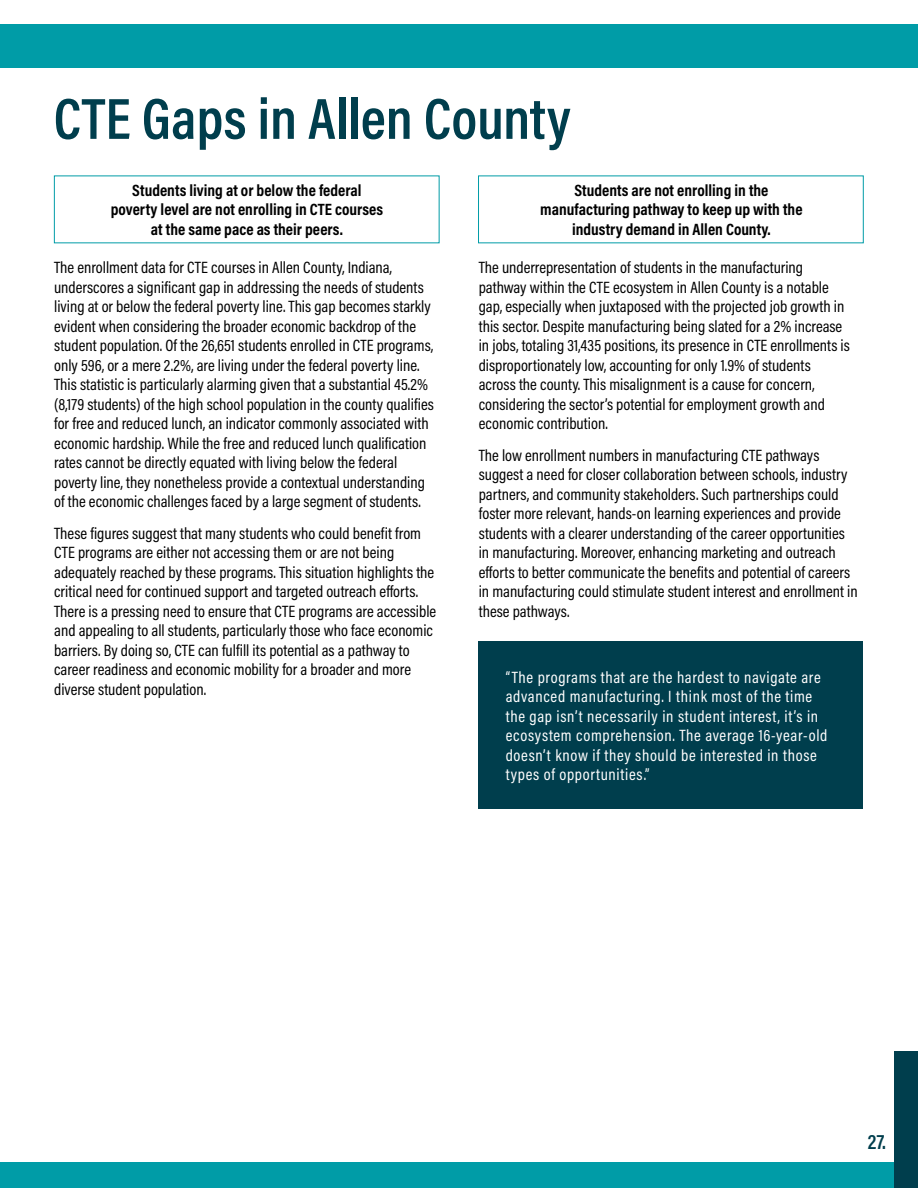
<style>
.page{position:relative;width:918px;height:1188px;background:#fff}
.page>*{position:absolute;margin:0;border:0;box-sizing:border-box;transform-origin:0 0}
.t1{font:600 58.5px "Acumin Pro Cond";color:#003e4d}
.t2{font:600 21px "Acumin Pro Cond";color:#003e4d}
.t3{font:16.5px/19.5px "Acumin Pro Cond";color:#000}
.t4{font:16.5px/19.5px "Acumin Pro Cond";letter-spacing:.04em;color:#fff}
.t5{font:700 16.5px/19.5px "Acumin Pro Cond";color:#000;text-align:center}
</style>
<div class="page">
<div style="left:0;top:1162px;width:918px;height:26px;background:#009ca7"></div>
<div style="left:895px;top:1051px;width:23px;height:137px;background:#003e4d"></div>
<div style="left:0;top:24px;width:918px;height:43px;background:#009ca7"></div>
<div style="left:478px;top:641px;width:385px;height:168px;background:#003e4d"></div>
<h1 class="t1" style="left:54px;top:80px;width:519px">CTE Gaps in Allen County</h1>
<p class="t5" style="left:111px;top:180px;width:274px">Students living at or below the federal poverty level are not enrolling in CTE courses at the same pace as their peers.</p>
<p class="t5" style="left:540px;top:180px;width:264px">Students are not enrolling in the manufacturing pathway to keep up with the industry demand in Allen County.</p>
<p class="t3" style="left:54px;top:258px;width:381px">The enrollment data for CTE courses in Allen County, Indiana, underscores a significant gap in addressing the needs of students living at or below the federal poverty line. This gap becomes starkly evident when considering the broader economic backdrop of the student population. Of the 26,651 students enrolled in CTE programs, only 596, or a mere 2.2%, are living under the federal poverty line.<br>This statistic is particularly alarming given that a substantial 45.2% (8,179 students) of the high school population in the county qualifies for free and reduced lunch, an indicator commonly associated with economic hardship. While the free and reduced lunch qualification rates cannot be directly equated with living below the federal poverty line, they nonetheless provide a contextual understanding of the economic challenges faced by a large segment of students.</p>
<p class="t3" style="left:54px;top:523px;width:384px">These figures suggest that many students who could benefit from CTE programs are either not accessing them or are not being adequately reached by these programs. This situation highlights the critical need for continued support and targeted outreach efforts.<br>There is a pressing need to ensure that CTE programs are accessible and appealing to all students, particularly those who face economic barriers. By doing so, CTE can fulfill its potential as a pathway to career readiness and economic mobility for a broader and more diverse student population.</p>
<p class="t3" style="left:479px;top:258px;width:373px">The underrepresentation of students in the manufacturing pathway within the CTE ecosystem in Allen County is a notable gap, especially when juxtaposed with the projected job growth in this sector. Despite manufacturing being slated for a 2% increase in jobs, totaling 31,435 positions, its presence in CTE enrollments is disproportionately low, accounting for only 1.9% of students across the county. This misalignment is a cause for concern, considering the sector’s potential for employment growth and economic contribution.</p>
<p class="t3" style="left:479px;top:445px;width:380px">The low enrollment numbers in manufacturing CTE pathways suggest a need for closer collaboration between schools, industry partners, and community stakeholders. Such partnerships could foster more relevant, hands-on learning experiences and provide students with a clearer understanding of the career opportunities in manufacturing. Moreover, enhancing marketing and outreach efforts to better communicate the benefits and potential of careers in manufacturing could stimulate student interest and enrollment in these pathways.</p>
<p class="t4" style="left:506px;top:667px;width:323px">“The programs that are the hardest to navigate are advanced manufacturing. I think most of the time the gap isn’t necessarily in student interest, it’s in ecosystem comprehension. The average 16-year-old doesn’t know if they should be interested in those types of opportunities.”</p>
<p class="t2" style="left:868px;top:1128px;width:20px">27.</p>
</div>
